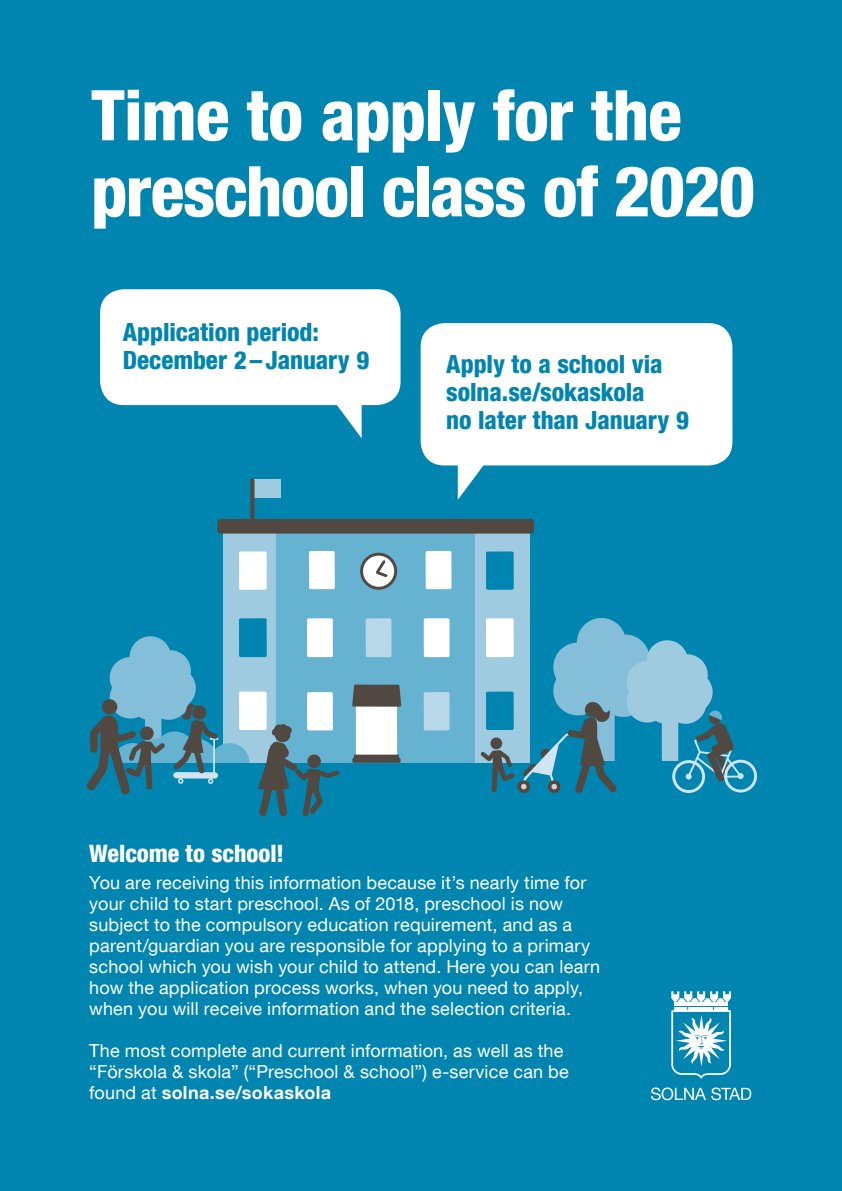
<style>
.page{position:relative;width:842px;height:1191px;background:#0085b0}
.page>*{position:absolute;margin:0;border:0;box-sizing:border-box;transform-origin:0 0}
.t1{font:800 condensed 70px/76px "Helvetica Neue LT Com";letter-spacing:-.02em;color:#fff}
.t2{font:800 condensed 25px/28px "Helvetica Neue LT Com";letter-spacing:-.005em;color:#0085b0}
.t3{font:800 condensed 24px "Helvetica Neue LT Com";color:#fff}
.t4{font:18px/21px "Helvetica Neue LT Com";letter-spacing:.01em;color:#fff}
.s1{font-weight:700}
</style>
<div class="page">
<svg style="left:651px;top:1087px;width:100px;height:13px"></svg>
<svg style="left:671px;top:991px;width:60px;height:87px"></svg>
<div style="left:100px;top:289px;width:301px;height:116px;background:#fff;border-radius:24px"></div>
<svg style="left:320px;top:405px;width:42px;height:33px"></svg>
<div style="left:421px;top:323px;width:311px;height:142px;background:#fff;border-radius:24px"></div>
<svg style="left:458px;top:465px;width:41px;height:35px"></svg>
<div style="left:223px;top:529px;width:59px;height:234px;background:#9fcbe1"></div>
<div style="left:470px;top:529px;width:59px;height:234px;background:#9fcbe1"></div>
<div style="left:276px;top:529px;width:199px;height:234px;background:#66b2d1"></div>
<div style="left:217px;top:519px;width:317px;height:14px;background:#504841;border-radius:4px"></div>
<div style="left:239px;top:618px;width:28px;height:39px;background:#0085b0;border-radius:2px"></div>
<div style="left:239px;top:691px;width:28px;height:39px;background:#fff;border-radius:2px"></div>
<div style="left:486px;top:691px;width:28px;height:39px;background:#0085b0;border-radius:2px"></div>
<div style="left:486px;top:618px;width:28px;height:39px;background:#fff;border-radius:2px"></div>
<div style="left:486px;top:551px;width:28px;height:39px;background:#0085b0;border-radius:2px"></div>
<div style="left:239px;top:551px;width:28px;height:39px;background:#fff;border-radius:2px"></div>
<div style="left:307px;top:618px;width:26px;height:39px;background:#fff;border-radius:2px"></div>
<div style="left:309px;top:551px;width:26px;height:38px;background:#fff;border-radius:2px"></div>
<div style="left:307px;top:692px;width:26px;height:38px;background:#fff;border-radius:2px"></div>
<div style="left:366px;top:618px;width:26px;height:39px;background:#b8d8e9;border-radius:2px"></div>
<div style="left:424px;top:618px;width:26px;height:39px;background:#fff;border-radius:2px"></div>
<div style="left:426px;top:551px;width:25px;height:38px;background:#fff;border-radius:2px"></div>
<div style="left:424px;top:692px;width:26px;height:38px;background:#b8d8e9;border-radius:2px"></div>
<svg style="left:352px;top:684px;width:49px;height:79px;background:#acb2b3"></svg>
<svg style="left:360px;top:553px;width:37px;height:36px"></svg>
<div style="left:253px;top:480px;width:28px;height:18px;background:#9fcbe1"></div>
<svg style="left:250px;top:478px;width:4px;height:45px"></svg>
<svg style="left:517px;top:780px;width:13px;height:13px"></svg>
<svg style="left:481px;top:750px;width:34px;height:42px"></svg>
<div style="left:490px;top:737px;width:12px;height:12px;background:#504841;border-radius:50%"></div>
<svg style="left:258px;top:724px;width:82px;height:92px"></svg>
<div style="left:307px;top:754px;width:14px;height:14px;background:#504841;border-radius:50%"></div>
<svg style="left:521px;top:615px;width:236px;height:178px"></svg>
<svg style="left:87px;top:636px;width:162px;height:158px"></svg>
<div style="left:140px;top:726px;width:14px;height:14px;background:#504841;border-radius:50%"></div>
<h1 class="t1" style="left:91px;top:76px;width:665px">Time to apply for the preschool class of 2020</h1>
<h2 class="t2" style="left:123px;top:317px;width:248px">Application period:<br>December 2–January 9</h2>
<h2 class="t2" style="left:446px;top:350px;width:244px">Apply to a school via solna.se/sokaskola<br>no later than January 9</h2>
<h3 class="t3" style="left:89px;top:839px;width:196px">Welcome to school!</h3>
<p class="t4" style="left:89px;top:871px;width:512px">You are receiving this information because it’s nearly time for your child to start preschool. As of 2018, preschool is now subject to the compulsory education requirement, and as a parent/guardian you are responsible for applying to a primary school which you wish your child to attend. Here you can learn how the application process works, when you need to apply, when you will receive information and the selection criteria.</p>
<p class="t4" style="left:89px;top:1040px;width:481px">The most complete and current information, as well as the “Förskola &amp; skola” (“Preschool &amp; school”) e-service can be found at <span class="s1">solna.se/sokaskola</span></p>
</div>
